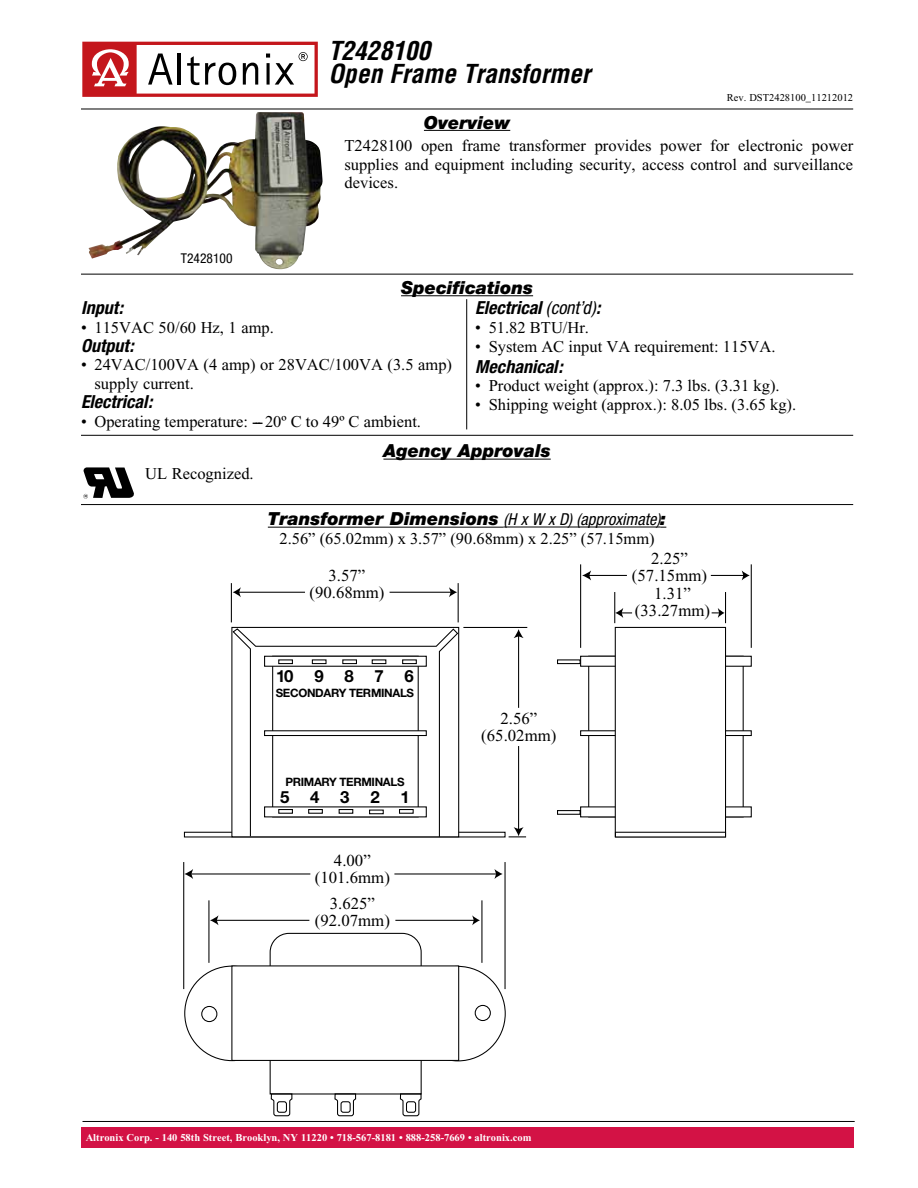
<style>
.page{position:relative;width:918px;height:1188px;background:#fff}
.page>*{position:absolute;margin:0;border:0;box-sizing:border-box;transform-origin:0 0}
.t1{font:italic 700 condensed 25.5px/22.5px "Helvetica";color:#000}
.t2{font:italic 900 18px "Helvetica Neue";color:#000}
.t3{font:italic 700 condensed 18px "Helvetica Neue";color:#000}
.t4{font:16.8px/16.8px "Times New Roman";color:#000;text-align:center}
.t5{font:700 16.8px "Helvetica Neue";color:#000}
.t6{font:16.5px/18.8px "Times New Roman";color:#000}
.t7{font:condensed 13.5px "Helvetica Neue";color:#000}
.t8{font:700 11.55px "Helvetica Neue";letter-spacing:-.025em;color:#000}
.t9{font:700 10.5px "Times New Roman";color:#fff}
.t10{font:10.5px "Times New Roman";color:#000}
.s1{font-weight:400}
.s2{font-weight:400;font-stretch:condensed;font-size:16.5px}
</style>
<div class="page">
<img style="left:89px;top:112px;width:234px;height:158px">
<div style="left:81px;top:1127px;width:772px;height:21px;background:#d31245"></div>
<div style="left:184px;top:832px;width:322px;height:5px;border:1px solid #000"></div>
<div style="left:231px;top:965px;width:228px;height:96px;background:#fff;border:1px solid #000"></div>
<div style="left:201px;top:1006px;width:16px;height:16px;border:1px solid #000;border-radius:50%"></div>
<div style="left:475px;top:1005px;width:16px;height:16px;border:1px solid #000;border-radius:50%"></div>
<svg style="left:269px;top:932px;width:153px;height:184px"></svg>
<hr style="left:183px;top:862px;width:1px;height:127px;background:#000">
<hr style="left:580px;top:564px;width:1px;height:84px;background:#000">
<hr style="left:614px;top:592px;width:1px;height:31px;background:#000">
<hr style="left:725px;top:592px;width:1px;height:31px;background:#000">
<hr style="left:751px;top:564px;width:1px;height:84px;background:#000">
<hr style="left:505px;top:862px;width:1px;height:127px;background:#000">
<hr style="left:481px;top:900px;width:1px;height:63px;background:#000">
<hr style="left:208px;top:900px;width:1px;height:63px;background:#000">
<hr style="left:216px;top:920px;width:93px;height:1px;background:#000">
<svg style="left:210px;top:915px;width:8px;height:10px"></svg>
<hr style="left:395px;top:920px;width:80px;height:1px;background:#000">
<svg style="left:472px;top:915px;width:8px;height:10px"></svg>
<hr style="left:238px;top:592px;width:67px;height:1px;background:#000">
<svg style="left:233px;top:587px;width:8px;height:10px"></svg>
<hr style="left:390px;top:592px;width:61px;height:1px;background:#000">
<svg style="left:449px;top:587px;width:8px;height:10px"></svg>
<svg style="left:615px;top:608px;width:17px;height:10px"></svg>
<svg style="left:712px;top:608px;width:13px;height:10px"></svg>
<hr style="left:589px;top:575px;width:38px;height:1px;background:#000">
<svg style="left:582px;top:570px;width:9px;height:10px"></svg>
<hr style="left:711px;top:575px;width:33px;height:1px;background:#000">
<svg style="left:742px;top:570px;width:8px;height:10px"></svg>
<hr style="left:191px;top:873px;width:119px;height:2px;background:#000">
<svg style="left:184px;top:869px;width:9px;height:10px"></svg>
<hr style="left:394px;top:873px;width:103px;height:2px;background:#000">
<svg style="left:494px;top:869px;width:9px;height:10px"></svg>
<hr style="left:231px;top:583px;width:1px;height:39px;background:#000">
<hr style="left:458px;top:583px;width:1px;height:39px;background:#000">
<svg style="left:232px;top:626px;width:296px;height:212px"></svg>
<svg style="left:264px;top:655px;width:480px;height:163px"></svg>
<div style="left:581px;top:656px;width:170px;height:10px;background:#fff"></div>
<div style="left:580px;top:656px;width:172px;height:11px;border:1px solid #000"></div>
<svg style="left:278px;top:659px;width:474px;height:159px"></svg>
<div style="left:615px;top:627px;width:111px;height:210px;background:#fff;border:1px solid #000"></div>
<svg style="left:615px;top:832px;width:111px;height:5px"></svg>
<svg style="left:82px;top:42px;width:236px;height:55px"></svg>
<hr style="left:424px;top:130px;width:86px;height:1px;background:#000">
<hr style="left:81px;top:109px;width:772px;height:1px;background:#000">
<hr style="left:401px;top:295px;width:132px;height:1px;background:#000">
<hr style="left:81px;top:274px;width:772px;height:1px;background:#000">
<hr style="left:268px;top:527px;width:236px;height:1px;background:#000">
<hr style="left:504px;top:527px;width:156px;height:1px;background:#000">
<hr style="left:81px;top:435px;width:772px;height:1px;background:#000">
<hr style="left:466px;top:299px;width:1px;height:130px;background:#000">
<hr style="left:82px;top:1121px;width:773px;height:1px;background:#000">
<hr style="left:383px;top:459px;width:168px;height:1px;background:#000">
<svg style="left:83px;top:467px;width:51px;height:32px"></svg>
<hr style="left:81px;top:504px;width:772px;height:1px;background:#000">
<h1 class="t1" style="left:328px;top:39px;width:263px">T2428100<br>Open Frame Transformer</h1>
<p class="t2" style="left:424px;top:111px;width:88px">Overview</p>
<p class="t10" style="left:727px;top:91px;width:128px">Rev. DST2428100_11212012</p>
<p class="t7" style="left:181px;top:251px;width:53px">T2428100</p>
<p class="t6" style="left:344px;top:136px;width:510px;text-align:justify">T2428100 open frame transformer provides power for electronic power supplies and equipment including security, access control and surveillance devices.</p>
<p class="t2" style="left:401px;top:277px;width:134px">Specifications</p>
<p class="t3" style="left:81px;top:297px;width:44px">Input:</p>
<p class="t6" style="left:81px;top:318px;width:194px">• 115VAC 50/60 Hz, 1 amp.</p>
<p class="t3" style="left:81px;top:334px;width:54px">Output:</p>
<p class="t6" style="left:95px;top:356px;width:359px;text-indent:-14px">• 24VAC/100VA (4 amp) or 28VAC/100VA (3.5 amp) supply current.</p>
<p class="t3" style="left:81px;top:391px;width:73px">Electrical:</p>
<p class="t6" style="left:81px;top:412px;width:342px">• Operating temperature: ---20º C to 49º C ambient.</p>
<p class="t3" style="left:475px;top:297px;width:127px">Electrical <span class="s1">(cont’d)</span>:</p>
<p class="t6" style="left:475px;top:318px;width:115px">• 51.82 BTU/Hr.</p>
<p class="t6" style="left:475px;top:337px;width:302px">• System AC input VA requirement: 115VA.</p>
<p class="t3" style="left:475px;top:355px;width:89px">Mechanical:</p>
<p class="t6" style="left:475px;top:377px;width:306px">• Product weight (approx.): 7.3 lbs. (3.31 kg).</p>
<p class="t6" style="left:475px;top:395px;width:323px">• Shipping weight (approx.): 8.05 lbs. (3.65 kg).</p>
<p class="t6" style="left:145px;top:465px;width:110px">UL Recognized.</p>
<p class="t2" style="left:383px;top:440px;width:169px">Agency Approvals</p>
<p class="t2" style="left:268px;top:508px;width:400px">Transformer Dimensions <span class="s2">(H x W x D) (approximate)</span>:</p>
<p class="t6" style="left:279px;top:529px;width:377px">2.56” (65.02mm) x 3.57” (90.68mm) x 2.25” (57.15mm)</p>
<p class="t4" style="left:309px;top:567px;width:77px">3.57” (90.68mm)</p>
<p class="t4" style="left:632px;top:550px;width:80px;line-height:17.2px">2.25” (57.15mm)<br>1.31” (33.27mm)</p>
<p class="t5" style="left:276px;top:666px;width:139px">10 9 8 7 6</p>
<p class="t8" style="left:276px;top:686px;width:140px">SECONDARY TERMINALS</p>
<p class="t8" style="left:285px;top:774px;width:121px">PRIMARY TERMINALS</p>
<p class="t5" style="left:280px;top:787px;width:131px">5 4 3 2 1</p>
<p class="t4" style="left:481px;top:710px;width:77px">2.56” (65.02mm)</p>
<p class="t4" style="left:315px;top:852px;width:77px">4.00” (101.6mm)</p>
<p class="t4" style="left:315px;top:895px;width:77px">3.625” (92.07mm)</p>
<p class="t9" style="left:86px;top:1132px;width:447px">Altronix Corp. - 140 58th Street, Brooklyn, NY 11220 • 718-567-8181 • 888-258-7669 • altronix.com</p>
</div>
